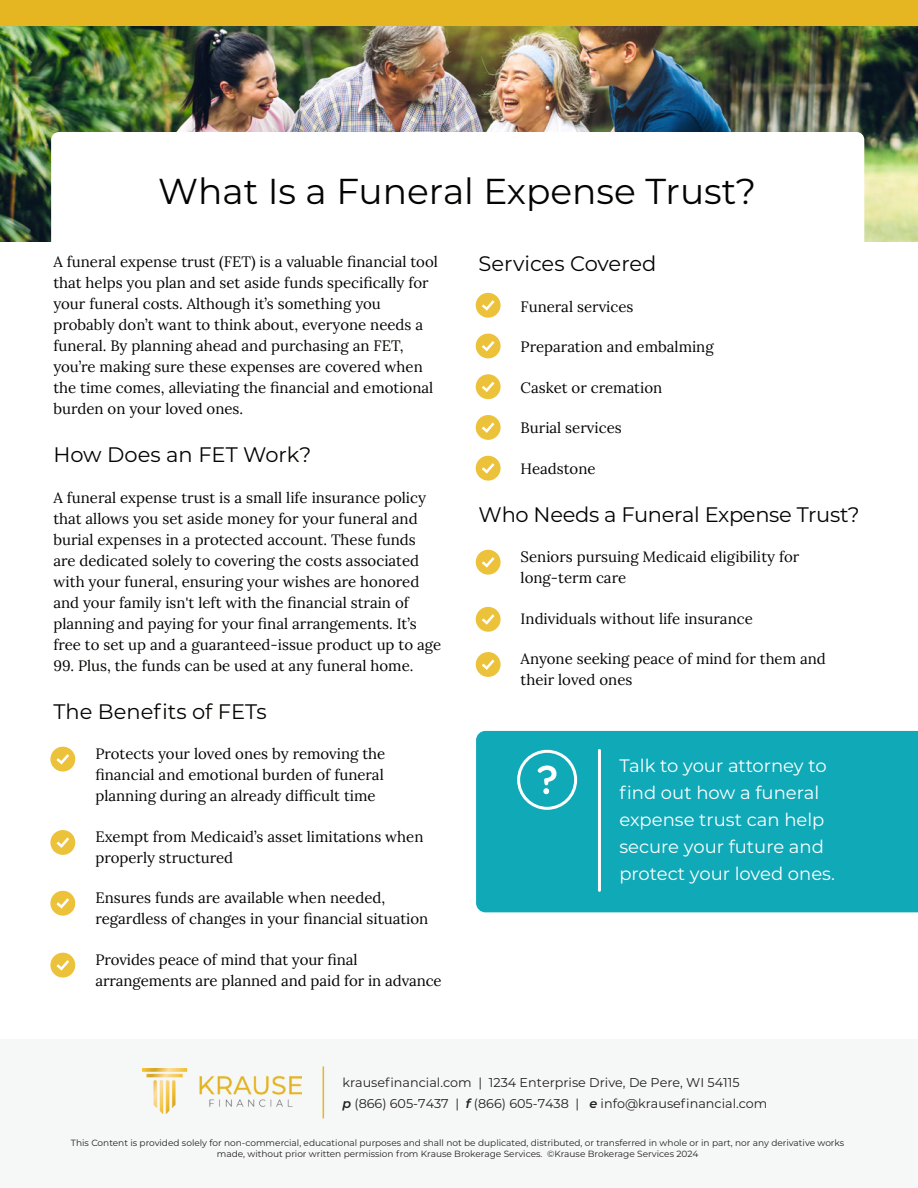
<style>
.page{position:relative;width:918px;height:1188px;background:#fff}
.page>*{position:absolute;margin:0;border:0;box-sizing:border-box;transform-origin:0 0}
.t1{font:36px "Montserrat";color:#040503}
.t2{font:21px "Montserrat";letter-spacing:-.015em;color:#040503}
.t3{font:18px/27px "Montserrat";color:#fff}
.t4{font:15px/21px "Lora";color:#040503}
.t5{font:12.75px/21px "Montserrat";color:#231f20}
.t6{font:9px/10.8px "Montserrat";color:#231f20;text-align:center}
.s1{font-weight:600;font-style:italic}
</style>
<div class="page">
<img style="left:0;top:26px;width:918px;height:216px">
<div style="left:51px;top:132px;width:813px;height:160px;background:#fff;border-radius:8px"></div>
<div style="left:0;top:0;width:918px;height:26px;background:#e6b622"></div>
<svg style="left:476px;top:293px;width:25px;height:25px"></svg>
<svg style="left:476px;top:334px;width:25px;height:24px"></svg>
<svg style="left:476px;top:374px;width:25px;height:25px"></svg>
<svg style="left:476px;top:415px;width:25px;height:25px"></svg>
<svg style="left:476px;top:456px;width:25px;height:25px"></svg>
<svg style="left:476px;top:550px;width:25px;height:25px"></svg>
<svg style="left:476px;top:607px;width:25px;height:25px"></svg>
<svg style="left:476px;top:652px;width:25px;height:25px"></svg>
<svg style="left:50px;top:747px;width:25px;height:25px"></svg>
<svg style="left:50px;top:830px;width:25px;height:25px"></svg>
<svg style="left:50px;top:891px;width:25px;height:25px"></svg>
<svg style="left:50px;top:953px;width:25px;height:25px"></svg>
<div style="left:476px;top:731px;width:442px;height:181px;background:#0fa9b8"></div>
<hr style="left:598px;top:750px;width:3px;height:140px;background:#fff">
<div style="left:517px;top:750px;width:60px;height:60px;border:3px solid #fff;border-radius:50%"></div>
<svg style="left:538px;top:765px;width:19px;height:29px"></svg>
<div style="left:0;top:1039px;width:918px;height:149px;background:#f6f7f7"></div>
<img style="left:142px;top:1069px;width:159px;height:44px">
<hr style="left:323px;top:1066px;width:1px;height:52px;background:#e6b622">
<h1 class="t1" style="left:158px;top:166px;width:600px">What Is a Funeral Expense Trust?</h1>
<p class="t4" style="left:53px;top:250px;width:386px">A funeral expense trust (FET) is a valuable financial tool that helps you plan and set aside funds specifically for your funeral costs. Although it’s something you probably don’t want to think about, everyone needs a funeral. By planning ahead and purchasing an FET, you’re making sure these expenses are covered when the time comes, alleviating the financial and emotional burden on your loved ones.</p>
<h2 class="t2" style="left:53px;top:440px;width:260px">How Does an FET Work?</h2>
<p class="t4" style="left:53px;top:486px;width:389px">A funeral expense trust is a small life insurance policy that allows you set aside money for your funeral and burial expenses in a protected account. These funds are dedicated solely to covering the costs associated with your funeral, ensuring your wishes are honored and your family isn't left with the financial strain of planning and paying for your final arrangements. It’s free to set up and a guaranteed-issue product up to age</p>
<p class="t4" style="left:53px;top:654px;width:362px">99. Plus, the funds can be used at any funeral home.</p>
<h2 class="t2" style="left:53px;top:697px;width:215px">The Benefits of FETs</h2>
<p class="t4" style="left:95px;top:742px;width:291px;text-align:justify">Protects your loved ones by removing the financial and emotional burden of funeral planning during an already difficult time</p>
<p class="t4" style="left:95px;top:825px;width:330px">Exempt from Medicaid’s asset limitations when properly structured</p>
<p class="t4" style="left:95px;top:886px;width:334px">Ensures funds are available when needed, regardless of changes in your financial situation</p>
<p class="t4" style="left:95px;top:948px;width:348px">Provides peace of mind that your final arrangements are planned and paid for in advance</p>
<h2 class="t2" style="left:479px;top:250px;width:179px">Services Covered</h2>
<p class="t4" style="left:521px;top:295px;width:114px">Funeral services</p>
<p class="t4" style="left:521px;top:336px;width:195px">Preparation and embalming</p>
<p class="t4" style="left:521px;top:376px;width:143px">Casket or cremation</p>
<p class="t4" style="left:521px;top:417px;width:103px">Burial services</p>
<p class="t4" style="left:521px;top:457px;width:76px">Headstone</p>
<h2 class="t2" style="left:479px;top:500px;width:383px">Who Needs a Funeral Expense Trust?</h2>
<p class="t4" style="left:521px;top:546px;width:280px">Seniors pursuing Medicaid eligibility for long-term care</p>
<p class="t4" style="left:521px;top:607px;width:234px">Individuals without life insurance</p>
<p class="t4" style="left:521px;top:648px;width:307px">Anyone seeking peace of mind for them and their loved ones</p>
<p class="t3" style="left:619px;top:751px;width:217px">Talk to your attorney to find out how a funeral expense trust can help secure your future and protect your loved ones.</p>
<p class="t5" style="left:342px;top:1071px;width:427px">krausefinancial.com | 1234 Enterprise Drive, De Pere, WI 54115<br><span class="s1">p</span> (866) 605-7437 | <span class="s1">f</span> (866) 605-7438 | <span class="s1">e</span> info@krausefinancial.com</p>
<p class="t6" style="left:71px;top:1137px;width:775px">This Content is provided solely for non-commercial, educational purposes and shall not be duplicated, distributed, or transferred in whole or in part, nor any derivative works made, without prior written permission from Krause Brokerage Services. ©Krause Brokerage Services 2024</p>
</div>
